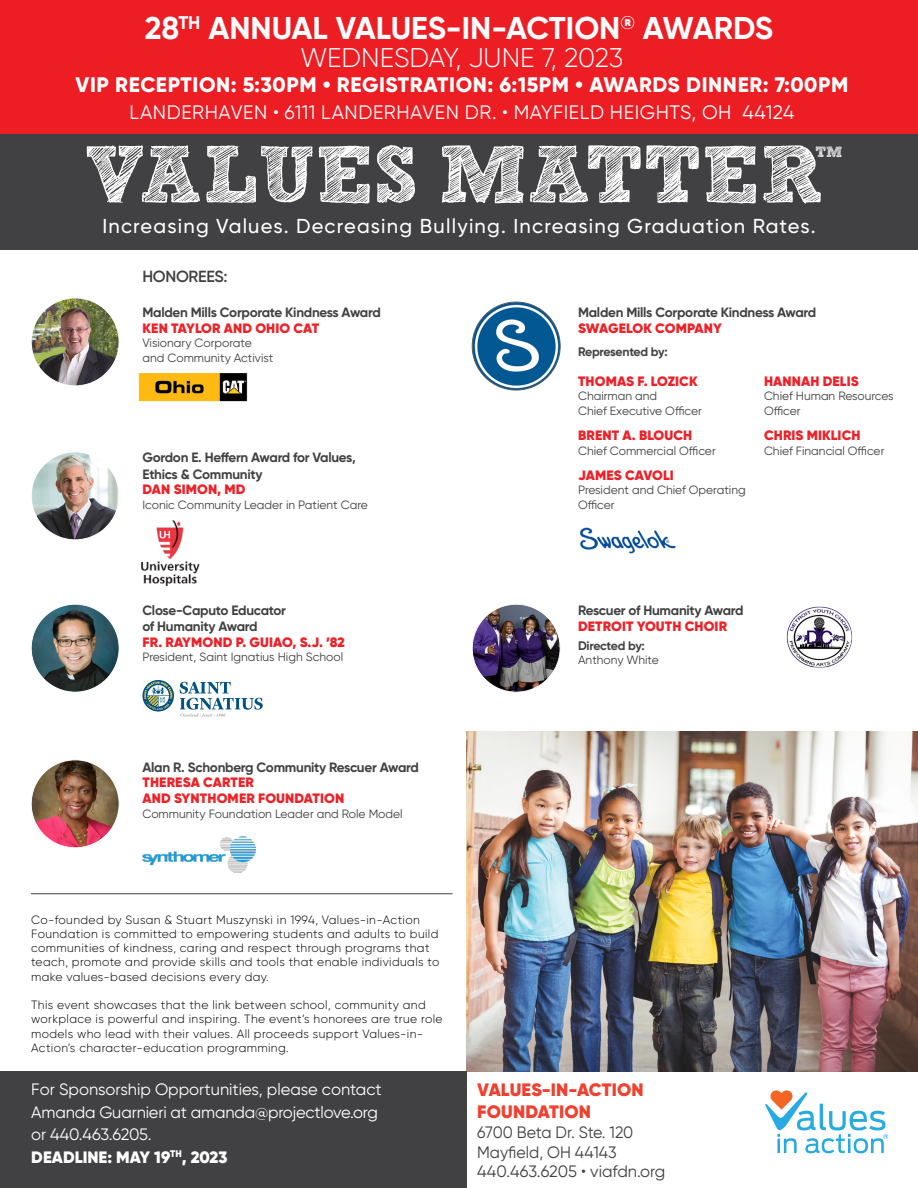
<style>
.page{position:relative;width:918px;height:1188px;background:#fff}
.page>*{position:absolute;margin:0;border:0;box-sizing:border-box;transform-origin:0 0}
.t1{font:700 80.7px "freeversion Sketch Block";color:#fff}
.t2{font:700 31.5px "Gilroy";color:#fff}
.t3{font:300 27px "Gilroy";color:#fff}
.t4{font:800 21px "Gilroy";letter-spacing:.03em;color:#fff}
.t5{font:500 20.1px "Gilroy";letter-spacing:.06em;color:#fff}
.t6{font:19.5px "Gilroy";letter-spacing:.03em;color:#fff}
.t7{font:900 18px/21.6px "Gilroy";letter-spacing:.01em;color:#ef4130}
.t8{font:16.5px/22.5px "Gilroy";letter-spacing:-.01em;color:#fff}
.t9{font:16.5px/19.8px "Gilroy";color:#414042}
.t10{font:600 16.2px "Gilroy";letter-spacing:-.02em;color:#414042}
.t11{font:700 14.7px "freeversion Sketch Block";color:#fff}
.t12{font:900 13.65px/15.9px "Gilroy";letter-spacing:.01em;color:#ed2127}
.t13{font:700 13.5px/16.2px "Gilroy";letter-spacing:-.02em;color:#414042}
.t14{font:700 12.45px "Gilroy";letter-spacing:-.025em;color:#414042}
.t15{font:300 12px/14.2px "Gilroy";letter-spacing:.03em;color:#000}
.t16{font:12px/14.7px "Gilroy";color:#414042}
.s1{font-weight:900}
</style>
<div class="page">
<img style="left:467px;top:732px;width:451px;height:339px">
<svg style="left:765px;top:1090px;width:123px;height:63px"></svg>
<div style="left:0;top:1071px;width:467px;height:117px;background:#414042"></div>
<div style="left:0;top:0;width:918px;height:249px;background:#414042"></div>
<div style="left:0;top:0;width:918px;height:134px;background:#ed1d24"></div>
<img style="left:31px;top:298px;width:88px;height:88px;border-radius:44px">
<img style="left:472px;top:302px;width:88px;height:88px;border-radius:44px">
<img style="left:472px;top:604px;width:88px;height:88px;border-radius:44px">
<img style="left:31px;top:604px;width:88px;height:88px;border-radius:44px">
<img style="left:787px;top:606px;width:65px;height:62px">
<img style="left:31px;top:760px;width:88px;height:88px;border-radius:44px">
<img style="left:31px;top:452px;width:88px;height:88px;border-radius:44px">
<img style="left:138px;top:373px;width:110px;height:28px">
<img style="left:141px;top:520px;width:59px;height:66px">
<img style="left:580px;top:527px;width:96px;height:27px">
<img style="left:142px;top:836px;width:113px;height:37px">
<svg style="left:142px;top:680px;width:32px;height:32px"></svg>
<svg style="left:180px;top:682px;width:83px;height:35px"></svg>
<hr style="left:31px;top:893px;width:422px;height:1px;background:#414042">
<h2 class="t2" style="left:145px;top:8px;width:630px">28<sup>TH</sup> ANNUAL VALUES-IN-ACTION<sup>®</sup> AWARDS</h2>
<h3 class="t3" style="left:300px;top:41px;width:325px">WEDNESDAY, JUNE 7, 2023</h3>
<h3 class="t4" style="left:76px;top:72px;width:774px">VIP RECEPTION: 5:30PM • REGISTRATION: 6:15PM • AWARDS DINNER: 7:00PM</h3>
<h3 class="t6" style="left:130px;top:101px;width:666px">LANDERHAVEN • 6111 LANDERHAVEN DR. • MAYFIELD HEIGHTS, OH 44124</h3>
<h1 class="t1" style="left:85px;top:145px;width:740px">VALUES MATTER</h1>
<p class="t11" style="left:816px;top:146px;width:28px">TM</p>
<h3 class="t5" style="left:102px;top:213px;width:715px">Increasing Values. Decreasing Bullying. Increasing Graduation Rates.</h3>
<h3 class="t10" style="left:142px;top:266px;width:87px">HONOREES:</h3>
<p class="t13" style="left:142px;top:304px;width:240px">Malden Mills Corporate Kindness Award</p>
<p class="t12" style="left:143px;top:320px;width:178px">KEN TAYLOR AND OHIO CAT</p>
<p class="t16" style="left:142px;top:336px;width:132px">Visionary Corporate and Community Activist</p>
<p class="t13" style="left:142px;top:449px;width:215px">Gordon E. Heffern Award for Values,<br>Ethics &amp; Community</p>
<p class="t12" style="left:143px;top:482px;width:105px">DAN SIMON, MD</p>
<p class="t16" style="left:142px;top:497px;width:227px">Iconic Community Leader in Patient Care</p>
<p class="t13" style="left:142px;top:602px;width:145px">Close-Caputo Educator of Humanity Award</p>
<p class="t12" style="left:143px;top:634px;width:204px">FR. RAYMOND P. GUIAO, S.J. ’82</p>
<p class="t16" style="left:142px;top:650px;width:202px">President, Saint Ignatius High School</p>
<p class="t13" style="left:142px;top:759px;width:278px">Alan R. Schonberg Community Rescuer Award</p>
<p class="t12" style="left:143px;top:775px;width:203px">THERESA CARTER<br>AND SYNTHOMER FOUNDATION</p>
<p class="t16" style="left:142px;top:806px;width:262px">Community Foundation Leader and Role Model</p>
<p class="t15" style="left:31px;top:912px;width:410px">Co-founded by Susan &amp; Stuart Muszynski in 1994, Values-in-Action Foundation is committed to empowering students and adults to build communities of kindness, caring and respect through programs that teach, promote and provide skills and tools that enable individuals to make values-based decisions every day.</p>
<p class="t15" style="left:31px;top:998px;width:413px">This event showcases that the link between school, community and workplace is powerful and inspiring. The event’s honorees are true role models who lead with their values. All proceeds support Values-in-Action’s character-education programming.</p>
<p class="t13" style="left:578px;top:304px;width:240px">Malden Mills Corporate Kindness Award</p>
<p class="t12" style="left:578px;top:320px;width:145px">SWAGELOK COMPANY</p>
<p class="t14" style="left:578px;top:344px;width:91px">Represented by:</p>
<p class="t12" style="left:578px;top:373px;width:121px">THOMAS F. LOZICK</p>
<p class="t16" style="left:578px;top:389px;width:125px">Chairman and<br>Chief Executive Officer</p>
<p class="t12" style="left:578px;top:427px;width:116px">BRENT A. BLOUCH</p>
<p class="t16" style="left:578px;top:443px;width:139px">Chief Commercial Officer</p>
<p class="t12" style="left:578px;top:467px;width:97px">JAMES CAVOLI</p>
<p class="t16" style="left:578px;top:483px;width:169px">President and Chief Operating<br>Officer</p>
<p class="t12" style="left:764px;top:373px;width:96px">HANNAH DELIS</p>
<p class="t16" style="left:764px;top:389px;width:131px">Chief Human Resources<br>Officer</p>
<p class="t12" style="left:764px;top:427px;width:98px">CHRIS MIKLICH</p>
<p class="t16" style="left:764px;top:443px;width:122px">Chief Financial Officer</p>
<p class="t13" style="left:578px;top:602px;width:167px">Rescuer of Humanity Award</p>
<p class="t12" style="left:578px;top:618px;width:151px">DETROIT YOUTH CHOIR</p>
<p class="t14" style="left:578px;top:638px;width:68px">Directed by:</p>
<p class="t16" style="left:578px;top:653px;width:82px">Anthony White</p>
<h3 class="t8" style="left:31px;top:1078px;width:352px">For Sponsorship Opportunities, please contact Amanda Guarnieri at amanda@projectlove.org or 440.463.6205.<br><span class="s1">DEADLINE: MAY 19</span><sup>TH</sup><span class="s1">, 2023</span></h3>
<h3 class="t7" style="left:477px;top:1079px;width:168px">VALUES-IN-ACTION<br>FOUNDATION</h3>
<h3 class="t9" style="left:477px;top:1122px;width:190px">6700 Beta Dr. Ste. 120<br>Mayfield, OH 44143<br>440.463.6205 • viafdn.org</h3>
</div>
